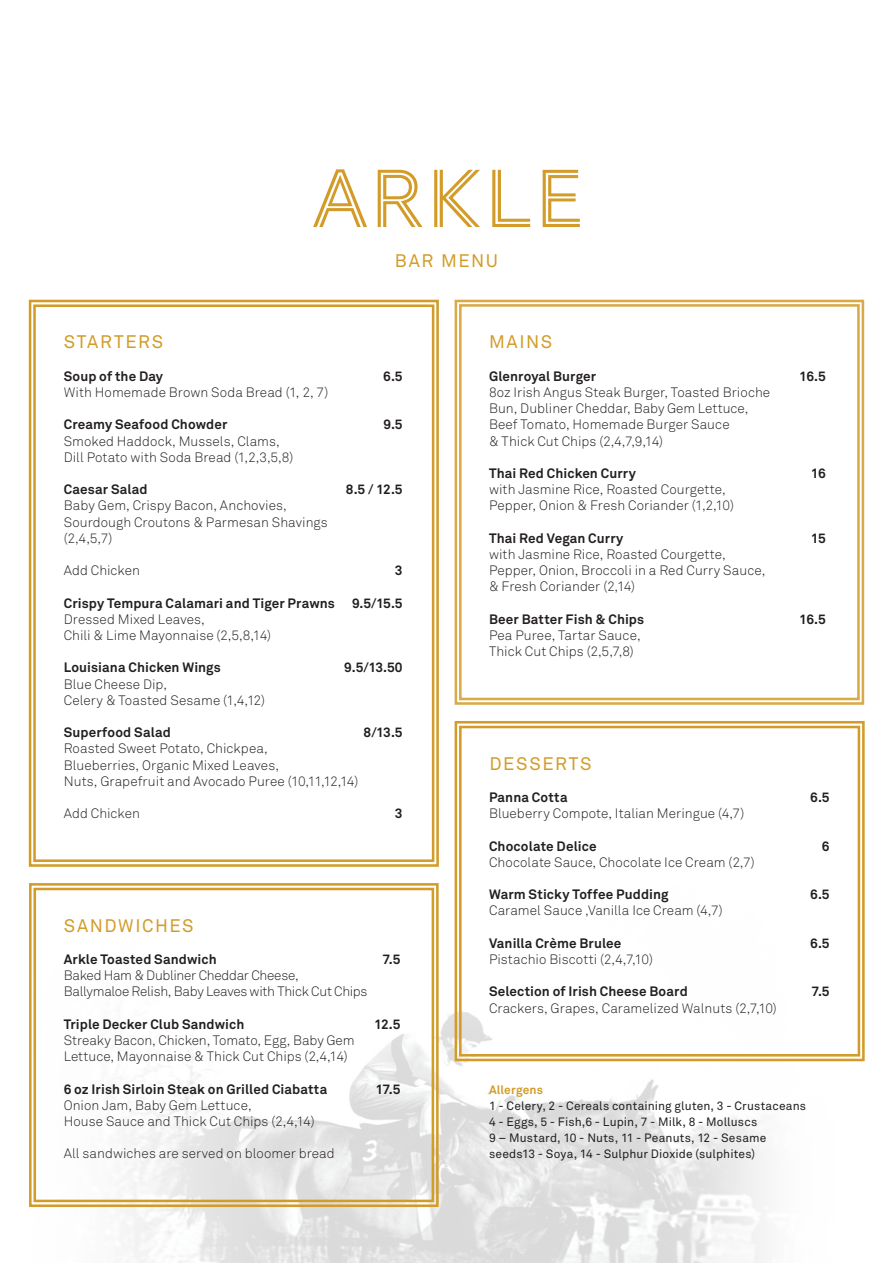
<style>
.page{position:relative;width:893px;height:1263px;background:#fff}
.page>*{position:absolute;margin:0;border:0;box-sizing:border-box;transform-origin:0 0}
.t1{font:18px "Akkurat";letter-spacing:.09em;color:#d39c29}
.t2{font:300 13.5px/16.2px "Akkurat";letter-spacing:.005em;color:#231f20}
.t3{font:700 13.5px "Akkurat";letter-spacing:.01em;color:#231f20}
.t4{font:300 13.5px/16.2px "Akkurat";letter-spacing:-.02em;color:#231f20}
.t5{font:12px/16.2px "Akkurat";letter-spacing:.01em;color:#231f20}
.t6{font:700 12px "Akkurat";letter-spacing:.01em;color:#d39c29}
</style>
<div class="page">
<img style="left:28px;top:169px;width:837px;height:1094px">
<svg style="left:434px;top:170px;width:46px;height:57px"></svg>
<svg style="left:492px;top:170px;width:38px;height:57px"></svg>
<svg style="left:543px;top:170px;width:37px;height:57px"></svg>
<svg style="left:313px;top:169px;width:54px;height:58px"></svg>
<svg style="left:378px;top:170px;width:44px;height:57px"></svg>
<div style="left:459px;top:726px;width:401px;height:330px;border:3px solid #d39c29"></div>
<div style="left:455px;top:721px;width:410px;height:340px;border:3px solid #d39c29"></div>
<div style="left:33px;top:304px;width:401px;height:558px;border:3px solid #d39c29"></div>
<div style="left:29px;top:300px;width:410px;height:567px;border:3px solid #d39c29"></div>
<div style="left:33px;top:888px;width:401px;height:314px;border:3px solid #d39c29"></div>
<div style="left:29px;top:883px;width:410px;height:324px;border:3px solid #d39c29"></div>
<h1 class="t1" style="left:64px;top:331px;width:101px">STARTERS</h1>
<h1 class="t1" style="left:395px;top:250px;width:105px">BAR MENU</h1>
<h1 class="t1" style="left:489px;top:331px;width:65px">MAINS</h1>
<p class="t3" style="left:64px;top:367px;width:101px">Soup of the Day</p>
<p class="t2" style="left:64px;top:384px;width:266px">With Homemade Brown Soda Bread (1, 2, 7)</p>
<p class="t3" style="left:64px;top:416px;width:165px">Creamy Seafood Chowder</p>
<p class="t2" style="left:64px;top:433px;width:231px">Smoked Haddock, Mussels, Clams,<br>Dill Potato with Soda Bread (1,2,3,5,8)</p>
<p class="t3" style="left:64px;top:481px;width:85px">Caesar Salad</p>
<p class="t2" style="left:64px;top:498px;width:265px">Baby Gem, Crispy Bacon, Anchovies,<br>Sourdough Croutons &amp; Parmesan Shavings (2,4,5,7)</p>
<p class="t2" style="left:64px;top:563px;width:78px">Add Chicken</p>
<p class="t3" style="left:64px;top:594px;width:273px">Crispy Tempura Calamari and Tiger Prawns</p>
<p class="t2" style="left:64px;top:611px;width:209px">Dressed Mixed Leaves,<br>Chili &amp; Lime Mayonnaise (2,5,8,14)</p>
<p class="t3" style="left:64px;top:659px;width:159px">Louisiana Chicken Wings</p>
<p class="t2" style="left:64px;top:676px;width:203px">Blue Cheese Dip,<br>Celery &amp; Toasted Sesame (1,4,12)</p>
<p class="t3" style="left:64px;top:724px;width:109px">Superfood Salad</p>
<p class="t2" style="left:64px;top:741px;width:296px">Roasted Sweet Potato, Chickpea,<br>Blueberries, Organic Mixed Leaves,<br>Nuts, Grapefruit and Avocado Puree (10,11,12,14)</p>
<p class="t2" style="left:64px;top:806px;width:78px">Add Chicken</p>
<p class="t3" style="left:489px;top:367px;width:109px">Glenroyal Burger</p>
<p class="t2" style="left:489px;top:384px;width:283px">8oz Irish Angus Steak Burger, Toasted Brioche Bun, Dubliner Cheddar, Baby Gem Lettuce, Beef Tomato, Homemade Burger Sauce<br>&amp; Thick Cut Chips (2,4,7,9,14)</p>
<p class="t3" style="left:489px;top:465px;width:148px">Thai Red Chicken Curry</p>
<p class="t2" style="left:489px;top:482px;width:246px">with Jasmine Rice, Roasted Courgette,<br>Pepper, Onion &amp; Fresh Coriander (1,2,10)</p>
<p class="t3" style="left:489px;top:529px;width:136px">Thai Red Vegan Curry</p>
<p class="t2" style="left:489px;top:546px;width:278px">with Jasmine Rice, Roasted Courgette,<br>Pepper, Onion, Broccoli in a Red Curry Sauce, &amp; Fresh Coriander (2,14)</p>
<p class="t3" style="left:489px;top:610px;width:157px">Beer Batter Fish &amp; Chips</p>
<p class="t2" style="left:489px;top:627px;width:153px">Pea Puree, Tartar Sauce,<br>Thick Cut Chips (2,5,7,8)</p>
<p class="t3" style="left:383px;top:367px;width:21px">6.5</p>
<p class="t3" style="left:383px;top:416px;width:21px">9.5</p>
<p class="t3" style="left:799px;top:367px;width:28px">16.5</p>
<p class="t3" style="left:811px;top:465px;width:16px">16</p>
<p class="t3" style="left:346px;top:481px;width:58px">8.5 / 12.5</p>
<p class="t3" style="left:811px;top:529px;width:16px">15</p>
<p class="t3" style="left:395px;top:562px;width:9px">3</p>
<p class="t3" style="left:352px;top:594px;width:52px">9.5/15.5</p>
<p class="t3" style="left:799px;top:610px;width:28px">16.5</p>
<p class="t3" style="left:344px;top:659px;width:60px">9.5/13.50</p>
<p class="t3" style="left:364px;top:724px;width:41px">8/13.5</p>
<h1 class="t1" style="left:489px;top:753px;width:104px">DESSERTS</h1>
<p class="t3" style="left:489px;top:789px;width:80px">Panna Cotta</p>
<p class="t2" style="left:489px;top:806px;width:257px">Blueberry Compote, Italian Meringue (4,7)</p>
<p class="t3" style="left:489px;top:837px;width:109px">Chocolate Delice</p>
<p class="t2" style="left:489px;top:854px;width:267px">Chocolate Sauce, Chocolate Ice Cream (2,7)</p>
<p class="t3" style="left:489px;top:886px;width:181px">Warm Sticky Toffee Pudding</p>
<p class="t2" style="left:489px;top:903px;width:235px">Caramel Sauce ,Vanilla Ice Cream (4,7)</p>
<p class="t3" style="left:489px;top:934px;width:134px">Vanilla Crème Brulee</p>
<p class="t2" style="left:489px;top:951px;width:165px">Pistachio Biscotti (2,4,7,10)</p>
<p class="t3" style="left:489px;top:983px;width:200px">Selection of Irish Cheese Board</p>
<p class="t2" style="left:489px;top:1000px;width:289px">Crackers, Grapes, Caramelized Walnuts (2,7,10)</p>
<p class="t3" style="left:810px;top:789px;width:21px">6.5</p>
<p class="t3" style="left:822px;top:837px;width:9px">6</p>
<p class="t3" style="left:810px;top:886px;width:21px">6.5</p>
<p class="t3" style="left:810px;top:934px;width:21px">6.5</p>
<p class="t3" style="left:811px;top:983px;width:20px">7.5</p>
<p class="t3" style="left:395px;top:805px;width:9px">3</p>
<h1 class="t1" style="left:64px;top:915px;width:131px">SANDWICHES</h1>
<p class="t3" style="left:64px;top:951px;width:154px">Arkle Toasted Sandwich</p>
<p class="t4" style="left:64px;top:968px;width:305px">Baked Ham &amp; Dubliner Cheddar Cheese,<br>Ballymaloe Relish, Baby Leaves with Thick Cut Chips</p>
<p class="t3" style="left:64px;top:1015px;width:182px">Triple Decker Club Sandwich</p>
<p class="t2" style="left:64px;top:1032px;width:292px">Streaky Bacon, Chicken, Tomato, Egg, Baby Gem<br>Lettuce, Mayonnaise &amp; Thick Cut Chips (2,4,14)</p>
<p class="t3" style="left:64px;top:1080px;width:265px">6 oz Irish Sirloin Steak on Grilled Ciabatta</p>
<p class="t2" style="left:64px;top:1097px;width:252px">Onion Jam, Baby Gem Lettuce,<br>House Sauce and Thick Cut Chips (2,4,14)</p>
<p class="t2" style="left:64px;top:1146px;width:273px">All sandwiches are served on bloomer bread</p>
<p class="t3" style="left:382px;top:951px;width:20px">7.5</p>
<p class="t3" style="left:374px;top:1015px;width:28px">12.5</p>
<p class="t3" style="left:375px;top:1080px;width:27px">17.5</p>
<p class="t6" style="left:489px;top:1082px;width:56px">Allergens</p>
<p class="t5" style="left:489px;top:1098px;width:319px">1 - Celery, 2 - Cereals containing gluten, 3 - Crustaceans 4 - Eggs, 5 - Fish,6 - Lupin, 7 - Milk, 8 - Molluscs<br>9 – Mustard, 10 - Nuts, 11 - Peanuts, 12 - Sesame seeds13 - Soya, 14 - Sulphur Dioxide (sulphites)</p>
</div>
